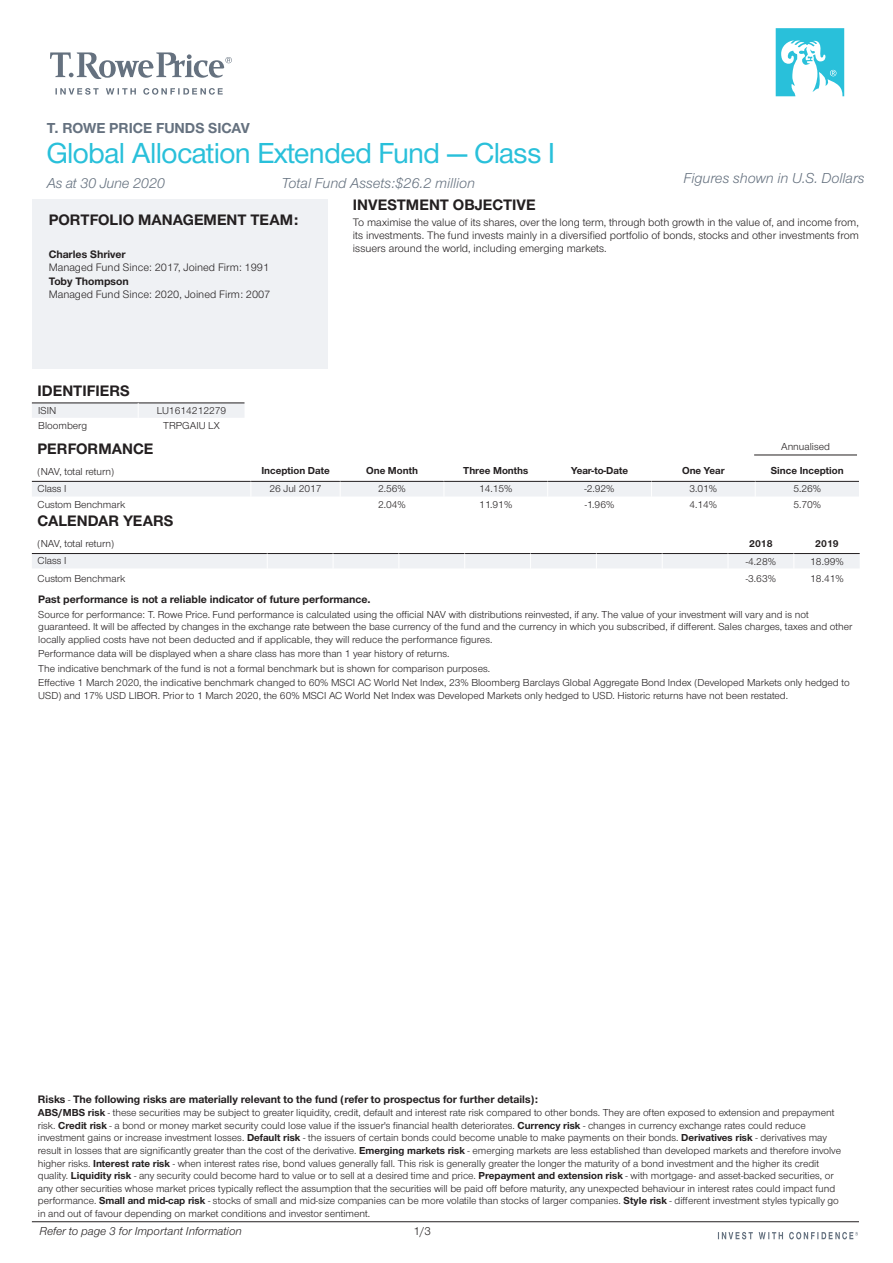
<style>
.page{position:relative;width:893px;height:1263px;background:#fff}
.page>*{position:absolute;margin:0;border:0;box-sizing:border-box;transform-origin:0 0}
.t1{font:500 30px "Nimbus San Nov D";letter-spacing:-.005em;color:#29c0da}
.t2{font:700 15.75px "Nimbus San Nov";color:#231f20}
.t3{font:italic 15px "Nimbus San Nov";color:#65717f}
.t4{font:700 15px "Nimbus San Nov";color:#65717f}
.t5{font:italic 12px "Nimbus San Nov";color:#231f20}
.t6{font:12px "Nimbus San Nov";color:#231f20}
.t7{font:11.25px/12.8px "Nimbus San Nov";color:#231f20;text-align:justify}
.t8{font:700 11.25px "Nimbus San Nov";color:#231f20}
.t9{font:10.5px/12.6px "Nimbus San Nov";color:#231f20}
.t10{font:700 10.5px "Nimbus San Nov";color:#231f20}
.s1{font-weight:400;font-size:10.5px}
.s2{font-weight:700}
</style>
<div class="page">
<svg style="left:32px;top:403px;width:212px;height:15px"></svg>
<svg style="left:32px;top:454px;width:827px;height:42px"></svg>
<svg style="left:32px;top:553px;width:828px;height:15px"></svg>
<div style="left:32px;top:200px;width:295px;height:169px;background:#eff1f4"></div>
<svg style="left:55px;top:88px;width:168px;height:7px"></svg>
<svg style="left:50px;top:52px;width:182px;height:27px"></svg>
<svg style="left:776px;top:28px;width:68px;height:68px"></svg>
<svg style="left:718px;top:1232px;width:140px;height:7px"></svg>
<hr style="left:32px;top:1221px;width:827px;height:1px;background:#231f20">
<h3 class="t4" style="left:47px;top:119px;width:205px">T. ROWE PRICE FUNDS SICAV</h3>
<h1 class="t1" style="left:47px;top:135px;width:510px">Global Allocation Extended Fund — Class I</h1>
<h2 class="t2" style="left:353px;top:196px;width:184px">INVESTMENT OBJECTIVE</h2>
<p class="t7" style="left:353px;top:216px;width:507px">To maximise the value of its shares, over the long term, through both growth in the value of, and income from, its investments. The fund invests mainly in a diversified portfolio of bonds, stocks and other investments from issuers around the world, including emerging markets.</p>
<h3 class="t3" style="left:282px;top:174px;width:195px">Total Fund Assets:$26.2 million</h3>
<h3 class="t3" style="left:684px;top:170px;width:182px">Figures shown in U.S. Dollars</h3>
<h3 class="t3" style="left:47px;top:174px;width:120px">As at 30 June 2020</h3>
<h2 class="t2" style="left:49px;top:211px;width:251px">PORTFOLIO MANAGEMENT TEAM:</h2>
<p class="t8" style="left:49px;top:247px;width:79px">Charles Shriver</p>
<p class="t7" style="left:49px;top:261px;width:222px">Managed Fund Since: 2017, Joined Firm: 1991</p>
<p class="t8" style="left:49px;top:274px;width:82px">Toby Thompson</p>
<p class="t7" style="left:49px;top:288px;width:223px">Managed Fund Since: 2020, Joined Firm: 2007</p>
<h2 class="t2" style="left:38px;top:381px;width:94px">IDENTIFIERS</h2>
<p class="t9" style="left:38px;top:404px;width:20px">ISIN</p>
<p class="t9" style="left:157px;top:404px;width:71px">LU1614212279</p>
<p class="t9" style="left:38px;top:419px;width:50px">Bloomberg</p>
<p class="t9" style="left:163px;top:419px;width:58px">TRPGAIU LX</p>
<h2 class="t2" style="left:38px;top:440px;width:117px">PERFORMANCE</h2>
<p class="t9" style="left:781px;top:441px;width:50px">Annualised</p>
<p class="t9" style="left:38px;top:465px;width:78px">(NAV, total return)</p>
<p class="t10" style="left:261px;top:464px;width:70px">Inception Date</p>
<p class="t10" style="left:366px;top:464px;width:53px">One Month</p>
<p class="t10" style="left:463px;top:464px;width:67px">Three Months</p>
<p class="t10" style="left:571px;top:464px;width:58px">Year-to-Date</p>
<p class="t10" style="left:682px;top:464px;width:44px">One Year</p>
<p class="t10" style="left:771px;top:464px;width:74px">Since Inception</p>
<p class="t9" style="left:38px;top:483px;width:31px">Class I</p>
<p class="t9" style="left:269px;top:483px;width:54px">26 Jul 2017</p>
<p class="t9" style="left:378px;top:483px;width:29px">2.56%</p>
<p class="t9" style="left:479px;top:483px;width:35px">14.15%</p>
<p class="t9" style="left:585px;top:483px;width:31px">-2.92%</p>
<p class="t9" style="left:689px;top:483px;width:29px">3.01%</p>
<p class="t9" style="left:793px;top:483px;width:29px">5.26%</p>
<p class="t9" style="left:38px;top:498px;width:89px">Custom Benchmark</p>
<p class="t9" style="left:378px;top:498px;width:29px">2.04%</p>
<p class="t9" style="left:479px;top:498px;width:35px">11.91%</p>
<p class="t9" style="left:585px;top:498px;width:31px">-1.96%</p>
<p class="t9" style="left:689px;top:498px;width:29px">4.14%</p>
<p class="t9" style="left:793px;top:498px;width:29px">5.70%</p>
<h2 class="t2" style="left:38px;top:511px;width:137px">CALENDAR YEARS</h2>
<p class="t9" style="left:38px;top:537px;width:78px">(NAV, total return)</p>
<p class="t10" style="left:749px;top:537px;width:25px">2018</p>
<p class="t10" style="left:815px;top:537px;width:25px">2019</p>
<p class="t9" style="left:38px;top:554px;width:31px">Class I</p>
<p class="t9" style="left:746px;top:555px;width:32px">-4.28%</p>
<p class="t9" style="left:810px;top:555px;width:35px">18.99%</p>
<p class="t9" style="left:38px;top:572px;width:89px">Custom Benchmark</p>
<p class="t9" style="left:746px;top:572px;width:32px">-3.63%</p>
<p class="t9" style="left:810px;top:572px;width:35px">18.41%</p>
<p class="t8" style="left:38px;top:593px;width:334px">Past performance is not a reliable indicator of future performance.</p>
<p class="t9" style="left:38px;top:608px;width:816px">Source for performance: T. Rowe Price. Fund performance is calculated using the official NAV with distributions reinvested, if any. The value of your investment will vary and is not guaranteed. It will be affected by changes in the exchange rate between the base currency of the fund and the currency in which you subscribed, if different. Sales charges, taxes and other locally applied costs have not been deducted and if applicable, they will reduce the performance figures.</p>
<p class="t9" style="left:38px;top:647px;width:813px;line-height:14.4px">Performance data will be displayed when a share class has more than 1 year history of returns.<br>The indicative benchmark of the fund is not a formal benchmark but is shown for comparison purposes.<br>Effective 1 March 2020, the indicative benchmark changed to 60% MSCI AC World Net Index, 23% Bloomberg Barclays Global Aggregate Bond Index (Developed Markets only hedged to</p>
<p class="t9" style="left:38px;top:689px;width:751px">USD) and 17% USD LIBOR. Prior to 1 March 2020, the 60% MSCI AC World Net Index was Developed Markets only hedged to USD. Historic returns have not been restated.</p>
<p class="t8" style="left:38px;top:1093px;width:502px">Risks <span class="s1">-</span> The following risks are materially relevant to the fund (refer to prospectus for further details):</p>
<p class="t9" style="left:38px;top:1106px;width:805px"><span class="s2">ABS/MBS risk</span> - these securities may be subject to greater liquidity, credit, default and interest rate risk compared to other bonds. They are often exposed to extension and prepayment risk. <span class="s2">Credit risk</span> - a bond or money market security could lose value if the issuer's financial health deteriorates. <span class="s2">Currency risk</span> - changes in currency exchange rates could reduce investment gains or increase investment losses. <span class="s2">Default risk</span> - the issuers of certain bonds could become unable to make payments on their bonds. <span class="s2">Derivatives risk</span> - derivatives may result in losses that are significantly greater than the cost of the derivative. <span class="s2">Emerging markets risk</span> - emerging markets are less established than developed markets and therefore involve higher risks. <span class="s2">Interest rate risk</span> - when interest rates rise, bond values generally fall. This risk is generally greater the longer the maturity of a bond investment and the higher its credit quality. <span class="s2">Liquidity risk</span> - any security could become hard to value or to sell at a desired time and price. <span class="s2">Prepayment and extension risk</span> - with mortgage- and asset-backed securities, or any other securities whose market prices typically reflect the assumption that the securities will be paid off before maturity, any unexpected behaviour in interest rates could impact fund performance. <span class="s2">Small and mid-cap risk</span> - stocks of small and mid-size companies can be more volatile than stocks of larger companies. <span class="s2">Style risk</span> - different investment styles typically go in and out of favour depending on market conditions and investor sentiment.</p>
<p class="t5" style="left:39px;top:1224px;width:204px">Refer to page 3 for Important Information</p>
<p class="t6" style="left:414px;top:1224px;width:19px">1/3</p>
</div>
